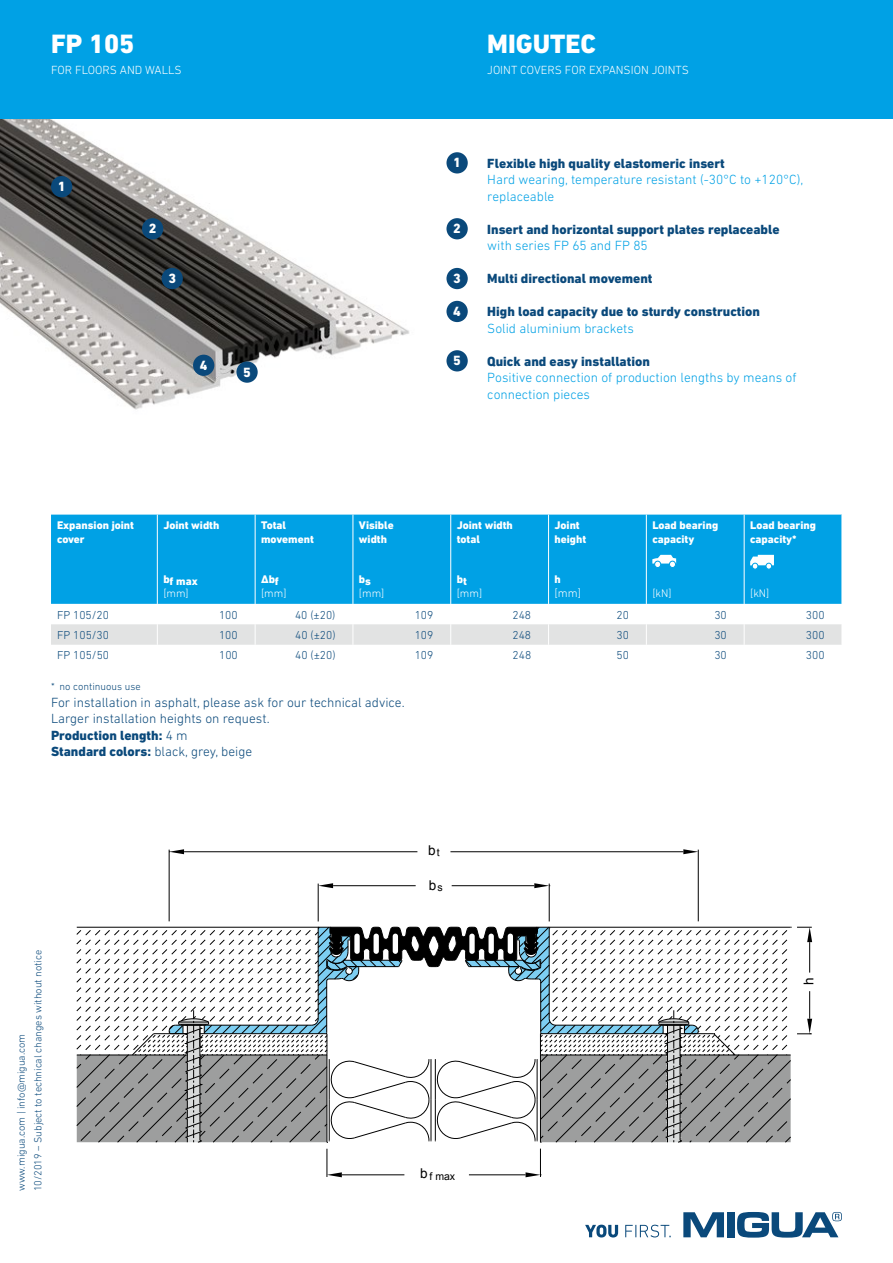
<style>
.page{position:relative;width:893px;height:1263px;background:#fff}
.page>*{position:absolute;margin:0;border:0;box-sizing:border-box;transform-origin:0 0}
.t1{font:800 27px "DIN Next LT Pro";color:#fff}
.t2{font:800 13.65px "DIN Next LT Pro";color:#fff}
.t3{font:800 13.5px "DIN Next LT Pro";color:#0a497b}
.t4{font:300 13.5px/16.5px "DIN Next LT Pro";color:#00a1e5}
.t5{font:300 13.5px/16.5px "DIN Next LT Pro";color:#0a497b}
.t6{font:13.5px "Arial";color:#000}
.t7{font:300 12px "DIN Next LT Pro";color:#fff}
.t8{font:300 11.7px "DIN Next LT Pro";color:#0a497b}
.t9{font:300 11.7px "DIN Next LT Pro";color:#fff}
.t10{font:800 11.25px/13.5px "DIN Next LT Pro";color:#fff}
.t11{font:300 11.25px "DIN Next LT Pro";color:#fff}
.t12{font:300 10.5px/16.5px "DIN Next LT Pro";color:#0a497b}
.t13{font:10.5px "Arial";color:#000}
.s1{font-weight:800}
.s2{font-size:13.5px}
</style>
<div class="page">
<svg style="left:683px;top:1212px;width:41px;height:25px"></svg>
<div style="left:727px;top:1212px;width:8px;height:25px;background:#0a497b"></div>
<svg style="left:737px;top:1212px;width:105px;height:25px"></svg>
<svg style="left:585px;top:1224px;width:86px;height:13px"></svg>
<img style="left:0;top:119px;width:409px;height:291px">
<hr style="left:698px;top:850px;width:1px;height:71px;background:#000">
<hr style="left:169px;top:850px;width:1px;height:71px;background:#000">
<hr style="left:450px;top:851px;width:233px;height:1px;background:#000">
<hr style="left:184px;top:851px;width:233px;height:1px;background:#000">
<svg style="left:683px;top:849px;width:15px;height:5px"></svg>
<svg style="left:169px;top:849px;width:15px;height:5px"></svg>
<hr style="left:318px;top:883px;width:1px;height:38px;background:#000">
<hr style="left:549px;top:883px;width:1px;height:38px;background:#000">
<hr style="left:333px;top:885px;width:83px;height:1px;background:#000">
<hr style="left:452px;top:885px;width:82px;height:1px;background:#000">
<svg style="left:318px;top:883px;width:15px;height:5px"></svg>
<svg style="left:534px;top:883px;width:16px;height:5px"></svg>
<svg style="left:77px;top:926px;width:735px;height:251px"></svg>
<div style="left:0;top:0;width:893px;height:119px;background:#00a1e5"></div>
<div style="left:51px;top:176px;width:21px;height:21px;background:#0a497b;border-radius:50%"></div>
<div style="left:446px;top:152px;width:22px;height:21px;background:#0a497b;border-radius:50%"></div>
<div style="left:142px;top:218px;width:21px;height:21px;background:#0a497b;border-radius:50%"></div>
<div style="left:446px;top:218px;width:22px;height:21px;background:#0a497b;border-radius:50%"></div>
<div style="left:162px;top:268px;width:21px;height:21px;background:#0a497b;border-radius:50%"></div>
<div style="left:446px;top:268px;width:22px;height:21px;background:#0a497b;border-radius:50%"></div>
<div style="left:193px;top:355px;width:21px;height:21px;background:#0a497b;border-radius:50%"></div>
<div style="left:446px;top:301px;width:22px;height:21px;background:#0a497b;border-radius:50%"></div>
<div style="left:236px;top:361px;width:22px;height:22px;background:#0a497b;border-radius:50%"></div>
<div style="left:446px;top:350px;width:22px;height:21px;background:#0a497b;border-radius:50%"></div>
<div style="left:51px;top:515px;width:791px;height:89px;background:#00a1e5"></div>
<hr style="left:157px;top:515px;width:1px;height:89px;background:#fff">
<hr style="left:255px;top:515px;width:1px;height:89px;background:#fff">
<hr style="left:353px;top:515px;width:1px;height:89px;background:#fff">
<hr style="left:450px;top:515px;width:1px;height:89px;background:#fff">
<hr style="left:548px;top:515px;width:1px;height:89px;background:#fff">
<div style="left:51px;top:624px;width:791px;height:21px;background:#e2e3e3"></div>
<hr style="left:646px;top:515px;width:1px;height:89px;background:#fff">
<hr style="left:744px;top:515px;width:1px;height:89px;background:#fff">
<div style="left:654px;top:561px;width:7px;height:7px;border:1px solid #00a1e5;border-radius:50%"></div>
<svg style="left:652px;top:555px;width:24px;height:12px"></svg>
<div style="left:669px;top:561px;width:7px;height:7px;border:1px solid #00a1e5;border-radius:50%"></div>
<svg style="left:750px;top:555px;width:24px;height:14px"></svg>
<div style="left:765px;top:563px;width:7px;height:6px;border:1px solid #00a1e5;border-radius:50%"></div>
<h1 class="t1" style="left:51px;top:28px;width:85px">FP 105</h1>
<p class="t7" style="left:51px;top:63px;width:132px">FOR FLOORS AND WALLS</p>
<h1 class="t1" style="left:487px;top:28px;width:110px">MIGUTEC</h1>
<p class="t7" style="left:487px;top:63px;width:203px">JOINT COVERS FOR EXPANSION JOINTS</p>
<p class="t2" style="left:58px;top:179px;width:9px">1</p>
<p class="t2" style="left:453px;top:155px;width:9px">1</p>
<p class="t2" style="left:149px;top:221px;width:9px">2</p>
<p class="t2" style="left:453px;top:221px;width:9px">2</p>
<p class="t2" style="left:168px;top:270px;width:9px">3</p>
<p class="t2" style="left:453px;top:270px;width:9px">3</p>
<p class="t2" style="left:200px;top:357px;width:9px">4</p>
<p class="t2" style="left:243px;top:364px;width:9px">5</p>
<p class="t2" style="left:453px;top:303px;width:9px">4</p>
<p class="t2" style="left:453px;top:353px;width:9px">5</p>
<p class="t3" style="left:487px;top:155px;width:239px">Flexible high quality elastomeric insert</p>
<p class="t4" style="left:487px;top:171px;width:318px">Hard wearing, temperature resistant (-30°C to +120°C), replaceable</p>
<p class="t3" style="left:487px;top:221px;width:294px">Insert and horizontal support plates replaceable</p>
<p class="t4" style="left:487px;top:237px;width:162px">with series FP 65 and FP 85</p>
<p class="t3" style="left:487px;top:271px;width:167px">Multi directional movement</p>
<p class="t3" style="left:487px;top:304px;width:274px">High load capacity due to sturdy construction</p>
<p class="t4" style="left:487px;top:320px;width:148px">Solid aluminium brackets</p>
<p class="t3" style="left:487px;top:353px;width:164px">Quick and easy installation</p>
<p class="t4" style="left:487px;top:369px;width:311px">Positive connection of production lengths by means of connection pieces</p>
<p class="t10" style="left:57px;top:518px;width:78px">Expansion joint cover</p>
<p class="t10" style="left:163px;top:518px;width:58px">Joint width</p>
<p class="t10" style="left:163px;top:575px;width:36px">bf max</p>
<p class="t11" style="left:163px;top:586px;width:27px">[mm]</p>
<p class="t10" style="left:261px;top:518px;width:54px">Total movement</p>
<p class="t10" style="left:261px;top:572px;width:19px">∆bf</p>
<p class="t11" style="left:261px;top:586px;width:27px">[mm]</p>
<p class="t10" style="left:359px;top:518px;width:36px">Visible width</p>
<p class="t10" style="left:359px;top:574px;width:14px">bs</p>
<p class="t11" style="left:359px;top:586px;width:27px">[mm]</p>
<p class="t10" style="left:457px;top:518px;width:58px">Joint width total</p>
<p class="t10" style="left:457px;top:574px;width:12px">bt</p>
<p class="t11" style="left:457px;top:586px;width:27px">[mm]</p>
<p class="t10" style="left:555px;top:518px;width:33px">Joint height</p>
<p class="t10" style="left:555px;top:572px;width:8px">h</p>
<p class="t9" style="left:555px;top:586px;width:28px">[mm]</p>
<p class="t10" style="left:652px;top:518px;width:67px">Load bearing capacity</p>
<p class="t11" style="left:652px;top:586px;width:21px">[kN]</p>
<p class="t10" style="left:750px;top:518px;width:67px">Load bearing capacity*</p>
<p class="t11" style="left:750px;top:586px;width:21px">[kN]</p>
<p class="t8" style="left:57px;top:608px;width:54px">FP 105/20</p>
<p class="t8" style="left:219px;top:608px;width:20px">100</p>
<p class="t8" style="left:295px;top:608px;width:42px">40 (±20)</p>
<p class="t8" style="left:415px;top:608px;width:20px">109</p>
<p class="t8" style="left:512px;top:608px;width:20px">248</p>
<p class="t8" style="left:616px;top:608px;width:14px">20</p>
<p class="t8" style="left:714px;top:608px;width:14px">30</p>
<p class="t8" style="left:806px;top:608px;width:20px">300</p>
<p class="t8" style="left:57px;top:628px;width:54px">FP 105/30</p>
<p class="t8" style="left:219px;top:628px;width:20px">100</p>
<p class="t8" style="left:295px;top:628px;width:42px">40 (±20)</p>
<p class="t8" style="left:415px;top:628px;width:20px">109</p>
<p class="t8" style="left:512px;top:628px;width:20px">248</p>
<p class="t8" style="left:617px;top:628px;width:14px">30</p>
<p class="t8" style="left:714px;top:628px;width:14px">30</p>
<p class="t8" style="left:806px;top:628px;width:20px">300</p>
<p class="t8" style="left:57px;top:649px;width:54px">FP 105/50</p>
<p class="t8" style="left:219px;top:649px;width:20px">100</p>
<p class="t8" style="left:295px;top:649px;width:42px">40 (±20)</p>
<p class="t8" style="left:415px;top:649px;width:20px">109</p>
<p class="t8" style="left:513px;top:649px;width:20px">248</p>
<p class="t8" style="left:617px;top:649px;width:14px">50</p>
<p class="t8" style="left:714px;top:649px;width:14px">30</p>
<p class="t8" style="left:806px;top:649px;width:20px">300</p>
<p class="t12" style="left:51px;top:678px;width:91px">* no continuous use</p>
<p class="t5" style="left:51px;top:694px;width:355px">For installation in asphalt, please ask for our technical advice.<br>Larger installation heights on request.<br><span class="s1">Production length:</span> 4 m<br><span class="s1">Standard colors:</span> black, grey, beige</p>
<p class="t12" style="left:13px;top:1191px;width:243px;rotate:-90deg">www.migua.com | info@migua.com<br>10/2019 – Subject to technical changes without notice</p>
<p class="t6" style="left:428px;top:842px;width:13px">b<sub>t</sub></p>
<p class="t6" style="left:429px;top:877px;width:15px">b<sub>s</sub></p>
<p class="t13" style="left:420px;top:1170px;width:37px"><span class="s2">b</span> f max</p>
<p class="t6" style="left:801px;top:985px;width:9px;rotate:-90deg">h</p>
</div>
